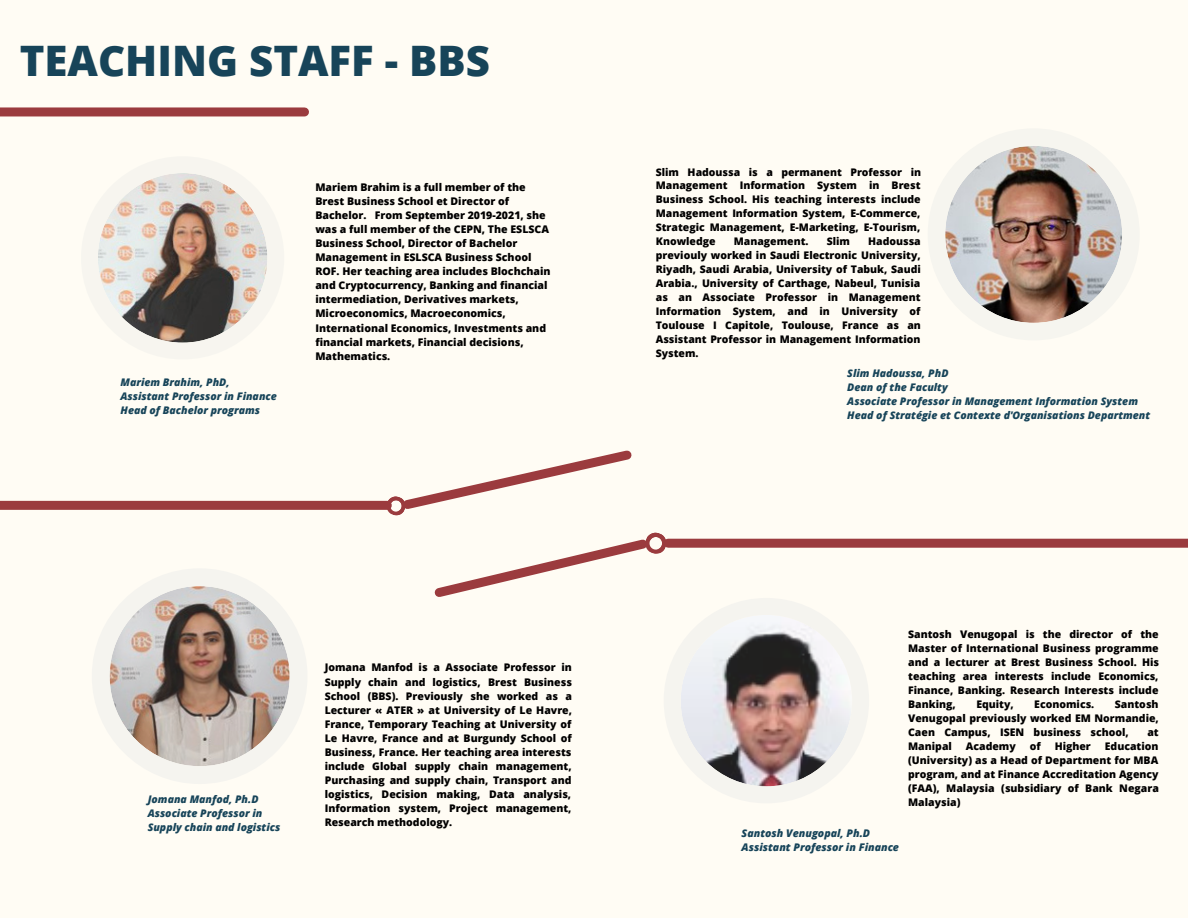
<style>
.page{position:relative;width:1188px;height:918px;background:#fffcf4}
.page>*{position:absolute;margin:0;border:0;box-sizing:border-box;transform-origin:0 0}
.t1{font:800 42px "Open Sans";color:#174459}
.t2{font:800 10.5px/14px "Open Sans";color:#000;text-align:justify}
.t3{font:italic 800 10.5px/14px "Open Sans";color:#174459}
</style>
<div class="page">
<div style="left:0;top:107px;width:305px;height:9px;background:#9b3b3e"></div>
<svg style="left:109px;top:586px;width:181px;height:181px"></svg>
<img style="left:945px;top:146px;width:178px;height:177px">
<svg style="left:384px;top:450px;width:248px;height:66px"></svg>
<img style="left:98px;top:173px;width:170px;height:170px">
<div style="left:0;top:501px;width:387px;height:9px;background:#9b3b3e"></div>
<svg style="left:434px;top:532px;width:435px;height:255px"></svg>
<div style="left:668px;top:539px;width:520px;height:9px;background:#9b3b3e"></div>
<h1 class="t1" style="left:20px;top:31px;width:472px">TEACHING STAFF - BBS</h1>
<p class="t3" style="left:121px;top:375px;width:158px">Mariem Brahim, PhD,<br>Assistant Professor in Finance<br>Head of Bachelor programs</p>
<p class="t2" style="left:315px;top:180px;width:237px;text-align:left">Mariem Brahim is a full member of the Brest Business School et Director of Bachelor. From September 2019-2021, she was a full member of the CEPN, The ESLSCA Business School, Director of Bachelor Management in ESLSCA Business School ROF. Her teaching area includes Blochchain and Cryptocurrency, Banking and financial intermediation, Derivatives markets, Microeconomics, Macroeconomics, International Economics, Investments and financial markets, Financial decisions, Mathematics.</p>
<p class="t3" style="left:148px;top:792px;width:134px">Jomana Manfod, Ph.D<br>Associate Professor in<br>Supply chain and logistics</p>
<p class="t2" style="left:325px;top:660px;width:249px">Jomana Manfod is a Associate Professor in Supply chain and logistics, Brest Business School (BBS). Previously she worked as a Lecturer « ATER » at University of Le Havre, France, Temporary Teaching at University of Le Havre, France and at Burgundy School of Business, France. Her teaching area interests include Global supply chain management, Purchasing and supply chain, Transport and logistics, Decision making, Data analysis, Information system, Project management, Research methodology.</p>
<p class="t2" style="left:656px;top:164px;width:267px">Slim Hadoussa is a permanent Professor in Management Information System in Brest Business School. His teaching interests include Management Information System, E-Commerce, Strategic Management, E-Marketing, E-Tourism, Knowledge</p>
<p class="t2" style="left:734px;top:234px;width:76px">Management.</p>
<p class="t2" style="left:827px;top:234px;width:25px">Slim</p>
<p class="t2" style="left:656px;top:234px;width:267px;text-indent:212px">Hadoussa previouly worked in Saudi Electronic University, Riyadh, Saudi Arabia, University of Tabuk, Saudi Arabia., University of Carthage, Nabeul, Tunisia as an Associate Professor in Management Information System, and in University of Toulouse I Capitole, Toulouse, France as an Assistant Professor in Management Information System.</p>
<p class="t3" style="left:847px;top:366px;width:304px">Slim Hadoussa, PhD<br>Dean of the Faculty<br>Associate Professor in Management Information System Head of Stratégie et Contexte d'Organisations Department</p>
<p class="t2" style="left:908px;top:627px;width:252px">Santosh Venugopal is the director of the Master of International Business programme and a lecturer at Brest Business School. His teaching area interests include Economics, Finance, Banking. Research Interests include Banking,</p>
<p class="t2" style="left:976px;top:697px;width:39px">Equity,</p>
<p class="t2" style="left:1034px;top:697px;width:62px">Economics.</p>
<p class="t2" style="left:908px;top:697px;width:252px;text-indent:207px">Santosh Venugopal previously worked EM Normandie, Caen Campus, ISEN business school,</p>
<p class="t2" style="left:1147px;top:725px;width:13px">at</p>
<p class="t3" style="left:742px;top:826px;width:159px">Santosh Venugopal, Ph.D<br>Assistant Professor in Finance</p>
<p class="t2" style="left:908px;top:739px;width:252px;text-indent:197px">Education (University) as a Head of Department for MBA program, and at Finance Accreditation Agency (FAA), Malaysia (subsidiary of Bank Negara Malaysia)</p>
<p class="t2" style="left:908px;top:739px;width:45px">Manipal</p>
<p class="t2" style="left:966px;top:739px;width:51px">Academy</p>
<p class="t2" style="left:1030px;top:739px;width:13px">of</p>
<p class="t2" style="left:1055px;top:739px;width:38px">Higher</p>
</div>
